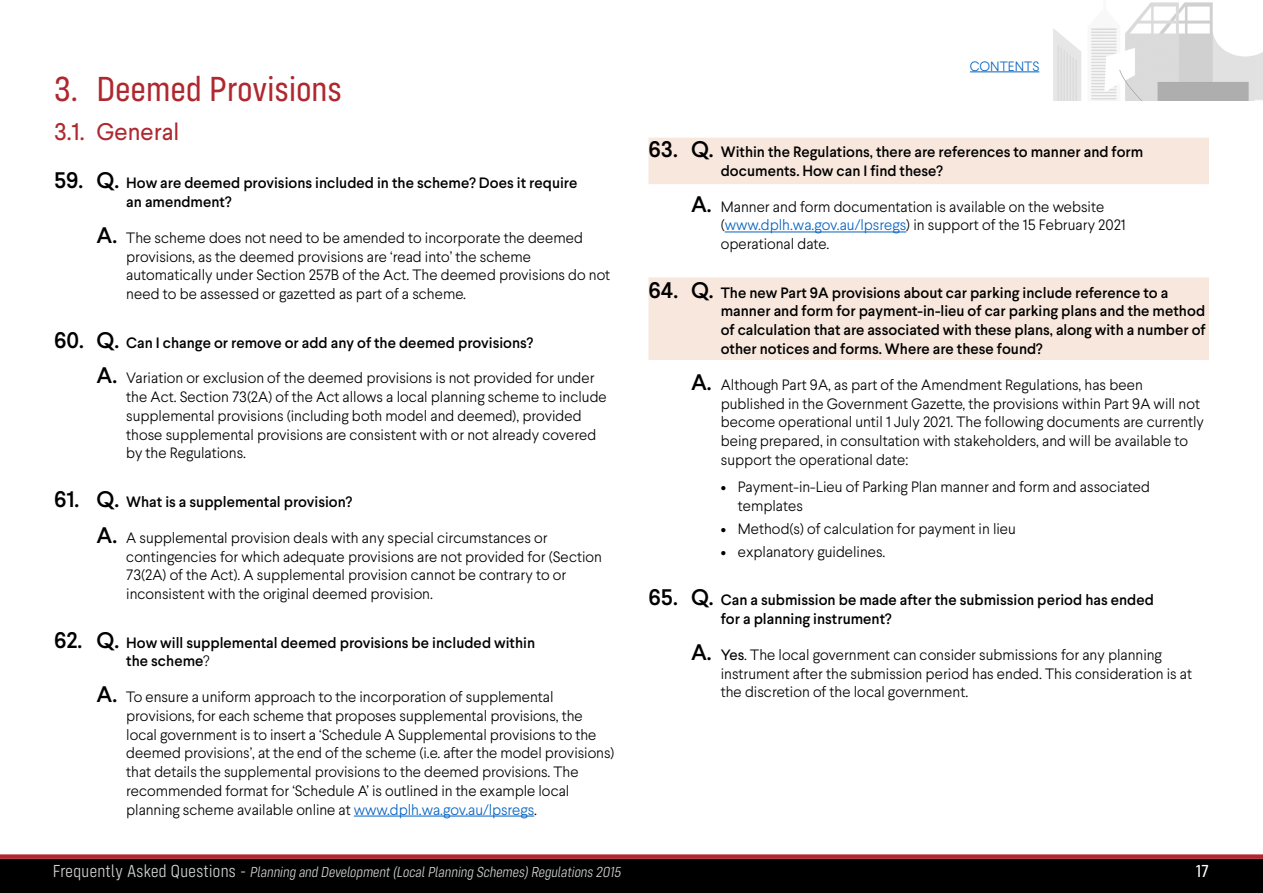
<style>
.page{position:relative;width:1263px;height:893px;background:#fff}
.page>*{position:absolute;margin:0;border:0;box-sizing:border-box;transform-origin:0 0}
.Main_headers{font:36px "Config Condensed";letter-spacing:.01em;color:#af282f}
.Heading_1{font:24px "Larsseit";color:#af282f}
.t1{font:18px "Config Condensed";color:#fff}
.Answer_tabs{font:300 15px/18.8px "Larsseit";color:#000}
.t2{font:500 15px/18.8px "Larsseit";color:#000}
.t3{font:italic 300 15px "Config Condensed";color:#d1d3d4}
.t4{font:300 13.5px "Larsseit";color:#0563c1}
.s1{font-size:22.5px}
.s2{font-weight:500;font-size:22.5px}
.s3{font-weight:300}
.s4{color:#0563c1}
.s5{font-weight:400}
.s6{font-style:normal;font-size:18px}
</style>
<div class="page">
<div style="left:0;top:859px;width:1263px;height:34px;background:#000"></div>
<img style="left:1053px;top:2px;width:210px;height:99px">
<hr style="left:970px;top:72px;width:69px;height:1px;background:#0563c1">
<div style="left:0;top:854px;width:1263px;height:5px;background:#af282f"></div>
<hr style="left:354px;top:816px;width:180px;height:1px;background:#0563c1">
<div style="left:648px;top:138px;width:561px;height:46px;background:#f8e7dd"></div>
<hr style="left:725px;top:232px;width:181px;height:1px;background:#0563c1">
<div style="left:648px;top:277px;width:561px;height:83px;background:#f8e7dd"></div>
<p class="Main_headers" style="left:54px;top:69px;width:289px">3. Deemed Provisions</p>
<p class="Heading_1" style="left:54px;top:116px;width:127px">3.1. General</p>
<p class="t2" style="left:126px;top:174px;width:453px;text-indent:-72px"><span class="s1">59. Q.</span> How are deemed provisions included in the scheme? Does it require an amendment?</p>
<p class="Answer_tabs" style="left:126px;top:228px;width:485px;text-indent:-30px"><span class="s2">A.</span> The scheme does not need to be amended to incorporate the deemed provisions, as the deemed provisions are ‘read into’ the scheme automatically under Section 257B of the Act. The deemed provisions do not need to be assessed or gazetted as part of a scheme.</p>
<p class="t2" style="left:54px;top:333px;width:481px"><span class="s1">60. Q.</span> Can I change or remove or add any of the deemed provisions?</p>
<p class="Answer_tabs" style="left:126px;top:369px;width:482px;text-indent:-30px"><span class="s2">A.</span> Variation or exclusion of the deemed provisions is not provided for under the Act. Section 73(2A) of the Act allows a local planning scheme to include supplemental provisions (including both model and deemed), provided those supplemental provisions are consistent with or not already covered by the Regulations.</p>
<p class="t2" style="left:54px;top:492px;width:300px"><span class="s1">61. Q.</span> What is a supplemental provision?</p>
<p class="Answer_tabs" style="left:126px;top:528px;width:477px;text-indent:-30px"><span class="s2">A.</span> A supplemental provision deals with any special circumstances or contingencies for which adequate provisions are not provided for (Section 73(2A) of the Act). A supplemental provision cannot be contrary to or inconsistent with the original deemed provision.</p>
<p class="t2" style="left:126px;top:633px;width:410px;text-indent:-72px"><span class="s1">62. Q.</span> How will supplemental deemed provisions be included within the scheme<span class="s3">?</span></p>
<p class="Answer_tabs" style="left:126px;top:687px;width:490px;text-indent:-30px"><span class="s2">A.</span> To ensure a uniform approach to the incorporation of supplemental provisions, for each scheme that proposes supplemental provisions, the local government is to insert a ‘Schedule A Supplemental provisions to the deemed provisions’, at the end of the scheme (i.e. after the model provisions) that details the supplemental provisions to the deemed provisions. The recommended format for ‘Schedule A’ is outlined in the example local planning scheme available online at <span class="s4">www.dplh.wa.gov.au/lpsregs</span>.</p>
<p class="t4" style="left:970px;top:57px;width:71px">CONTENTS</p>
<p class="t2" style="left:721px;top:143px;width:424px;text-indent:-72px"><span class="s1">63. Q.</span> Within the Regulations, there are references to manner and form documents. How can I find these?</p>
<p class="Answer_tabs" style="left:721px;top:197px;width:406px;text-indent:-30px"><span class="s2">A.</span> Manner and form documentation is available on the website (<span class="s4">www.dplh.wa.gov.au/lpsregs</span>) in support of the 15 February 2021 operational date.</p>
<p class="t2" style="left:721px;top:283px;width:486px;text-indent:-72px"><span class="s1">64. Q.</span> The new Part 9A provisions about car parking include reference to a manner and form for payment-in-lieu of car parking plans and the method of calculation that are associated with these plans, along with a number of other notices and forms. Where are these found?</p>
<p class="Answer_tabs" style="left:721px;top:375px;width:485px;text-indent:-30px"><span class="s2">A.</span> Although Part 9A, as part of the Amendment Regulations, has been published in the Government Gazette, the provisions within Part 9A will not become operational until 1 July 2021. The following documents are currently being prepared, in consultation with stakeholders, and will be available to support the operational date:</p>
<p class="Answer_tabs" style="left:738px;top:477px;width:414px;text-indent:-17px">• Payment-in-Lieu of Parking Plan manner and form and associated templates</p>
<p class="Answer_tabs" style="left:721px;top:519px;width:297px">• Method(s) of calculation for payment in lieu</p>
<p class="Answer_tabs" style="left:721px;top:542px;width:166px">• explanatory guidelines.</p>
<p class="t2" style="left:721px;top:591px;width:435px;text-indent:-72px"><span class="s1">65. Q.</span> Can a submission be made after the submission period has ended for a planning instrument?</p>
<p class="Answer_tabs" style="left:721px;top:645px;width:473px;text-indent:-30px"><span class="s2">A.</span> <span class="s5">Yes</span>. The local government can consider submissions for any planning instrument after the submission period has ended. This consideration is at the discretion of the local government.</p>
<p class="t3" style="left:53px;top:864px;width:570px"><span class="s6">Frequently Asked Questions -</span> Planning and Development (Local Planning Schemes) Regulations 2015</p>
<p class="t1" style="left:1196px;top:861px;width:15px">17</p>
</div>
